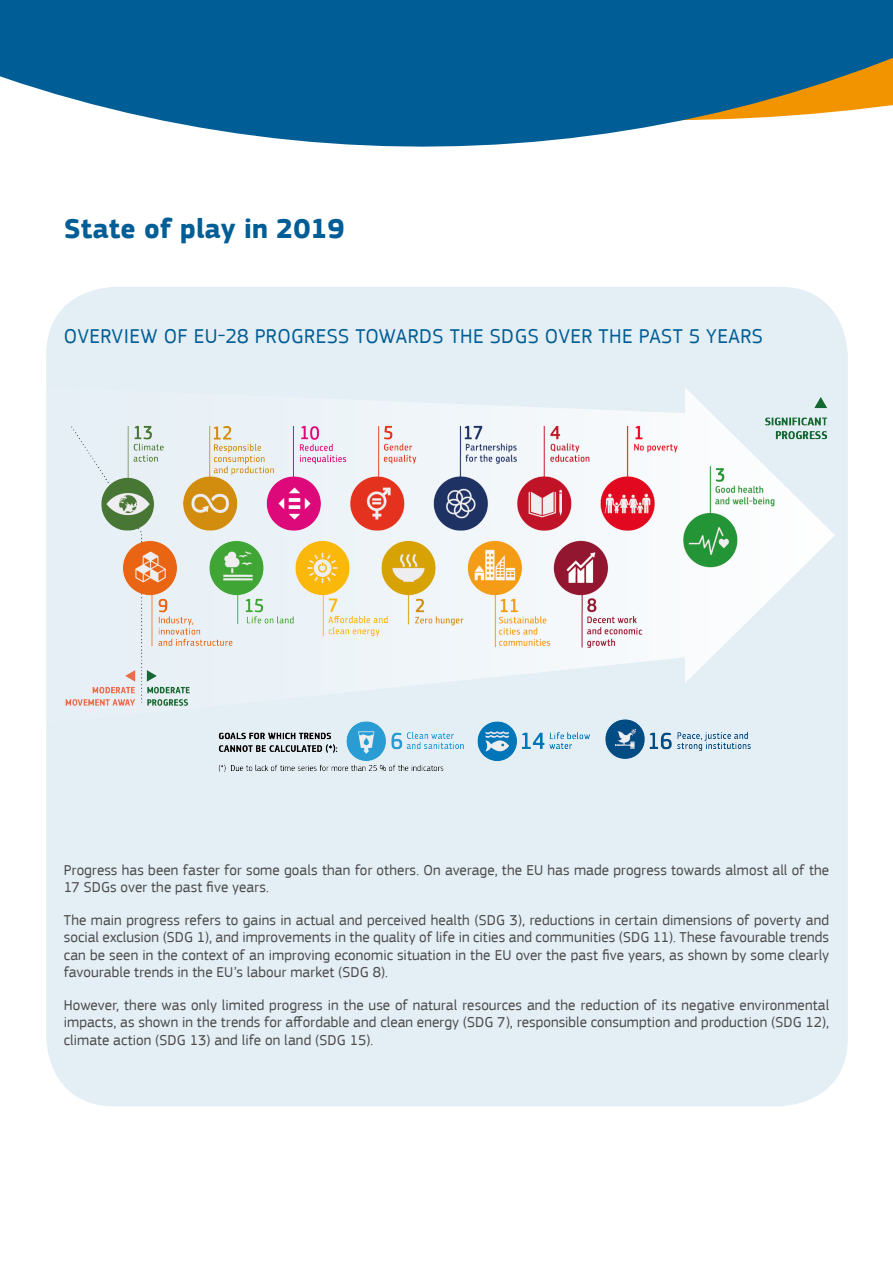
<style>
.page{position:relative;width:893px;height:1263px;background:#fff}
.page>*{position:absolute;margin:0;border:0;box-sizing:border-box;transform-origin:0 0}
.Title__simple{font:700 28.5px "EC Square Sans Pro";color:#005d95}
.Sub_title{font:21px "EC Square Sans Pro";letter-spacing:.02em;color:#005d95}
.body_text{font:15px/17.5px "EC Square Sans Pro";letter-spacing:.005em;color:#4a4a49;text-align:justify}
</style>
<div class="page">
<div style="left:46px;top:287px;width:802px;height:819px;background:#e4eef5;border-radius:69px"></div>
<img style="left:65px;top:388px;width:770px;height:384px">
<svg style="left:0;top:0;width:893px;height:147px;background:#2d769f"></svg>
<p class="Title__simple" style="left:64px;top:212px;width:282px">State of play in 2019</p>
<p class="Sub_title" style="left:64px;top:323px;width:700px">OVERVIEW OF EU-28 PROGRESS TOWARDS THE SDGS OVER THE PAST 5 YEARS</p>
<p class="body_text" style="left:64px;top:861px;width:767px">Progress has been faster for some goals than for others. On average, the EU has made progress towards almost all of the<br>17 SDGs over the past five years.</p>
<p class="body_text" style="left:64px;top:911px;width:767px">The main progress refers to gains in actual and perceived health (SDG 3), reductions in certain dimensions of poverty and social exclusion (SDG 1), and improvements in the quality of life in cities and communities (SDG 11). These favourable trends can be seen in the context of an improving economic situation in the EU over the past five years, as shown by some clearly favourable trends in the EU’s labour market (SDG 8).</p>
<p class="body_text" style="left:64px;top:996px;width:767px">However, there was only limited progress in the use of natural resources and the reduction of its negative environmental impacts, as shown in the trends for affordable and clean energy (SDG 7), responsible consumption and production (SDG 12), climate action (SDG 13) and life on land (SDG 15).</p>
</div>
